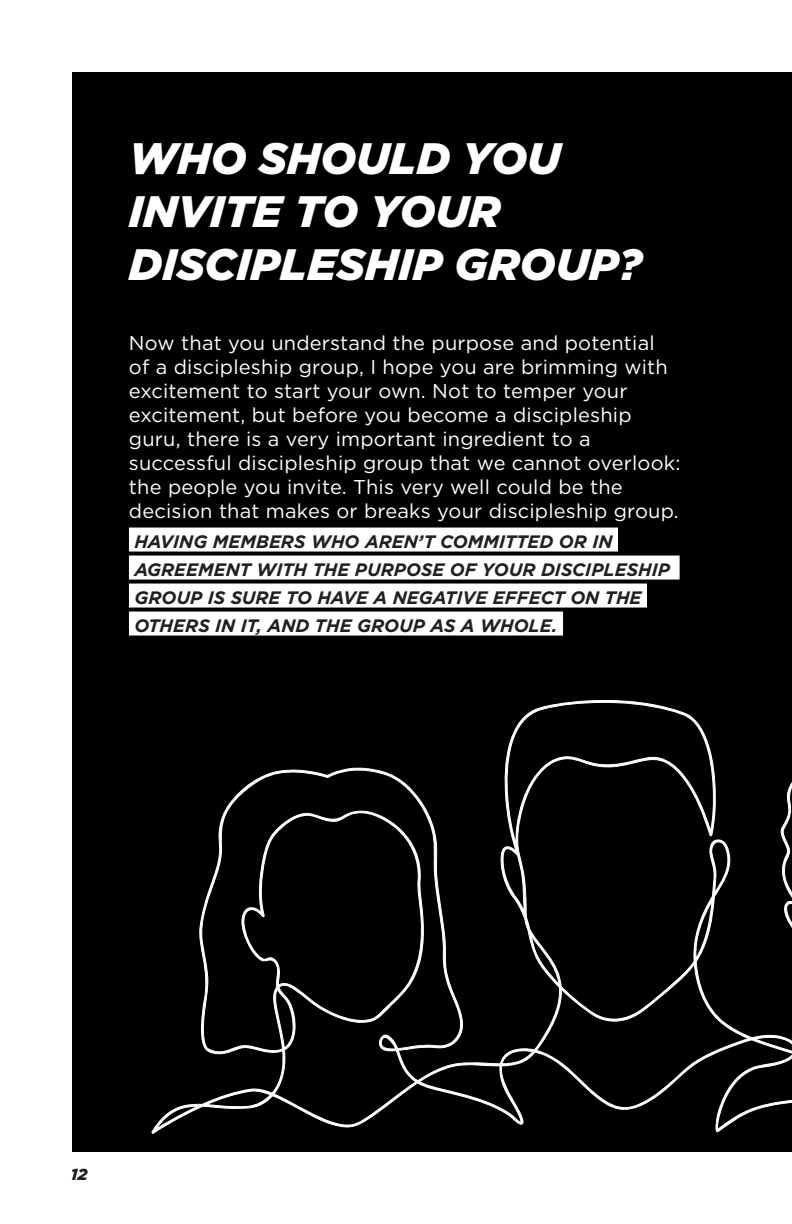
<style>
.page{position:relative;width:792px;height:1224px;background:#fff}
.page>*{position:absolute;margin:0;border:0;box-sizing:border-box;transform-origin:0 0}
.t1{font:italic 900 44px/52.8px "Gotham";color:#fff}
.t2{font:20px/24px "Gotham";letter-spacing:.01em;color:#fff}
.t3{font:italic 700 18px/28px "Gotham";color:#231f20}
.t4{font:italic 900 16px "Gotham";color:#231f20}
</style>
<div class="page">
<div style="left:72px;top:72px;width:720px;height:1080px;background:#000"></div>
<div style="left:129px;top:528px;width:489px;height:24px;background:#fff"></div>
<div style="left:129px;top:556px;width:551px;height:24px;background:#fff"></div>
<div style="left:129px;top:584px;width:518px;height:24px;background:#fff"></div>
<div style="left:129px;top:612px;width:434px;height:24px;background:#fff"></div>
<svg style="left:151px;top:700px;width:641px;height:434px"></svg>
<h1 class="t1" style="left:129px;top:131px;width:515px">WHO SHOULD YOU<br>INVITE TO YOUR<br>DISCIPLESHIP GROUP?</h1>
<p class="t2" style="left:129px;top:330px;width:553px">Now that you understand the purpose and potential<br>of a discipleship group, I hope you are brimming with excitement to start your own. Not to temper your excitement, but before you become a discipleship guru, there is a very important ingredient to a successful discipleship group that we cannot overlook: the people you invite. This very well could be the decision that makes or breaks your discipleship group.</p>
<p class="t3" style="left:134px;top:527px;width:537px">HAVING MEMBERS WHO AREN’T COMMITTED OR IN AGREEMENT WITH THE PURPOSE OF YOUR DISCIPLESHIP GROUP IS SURE TO HAVE A NEGATIVE EFFECT ON THE OTHERS IN IT, AND THE GROUP AS A WHOLE.</p>
<p class="t4" style="left:71px;top:1165px;width:18px">12</p>
</div>
